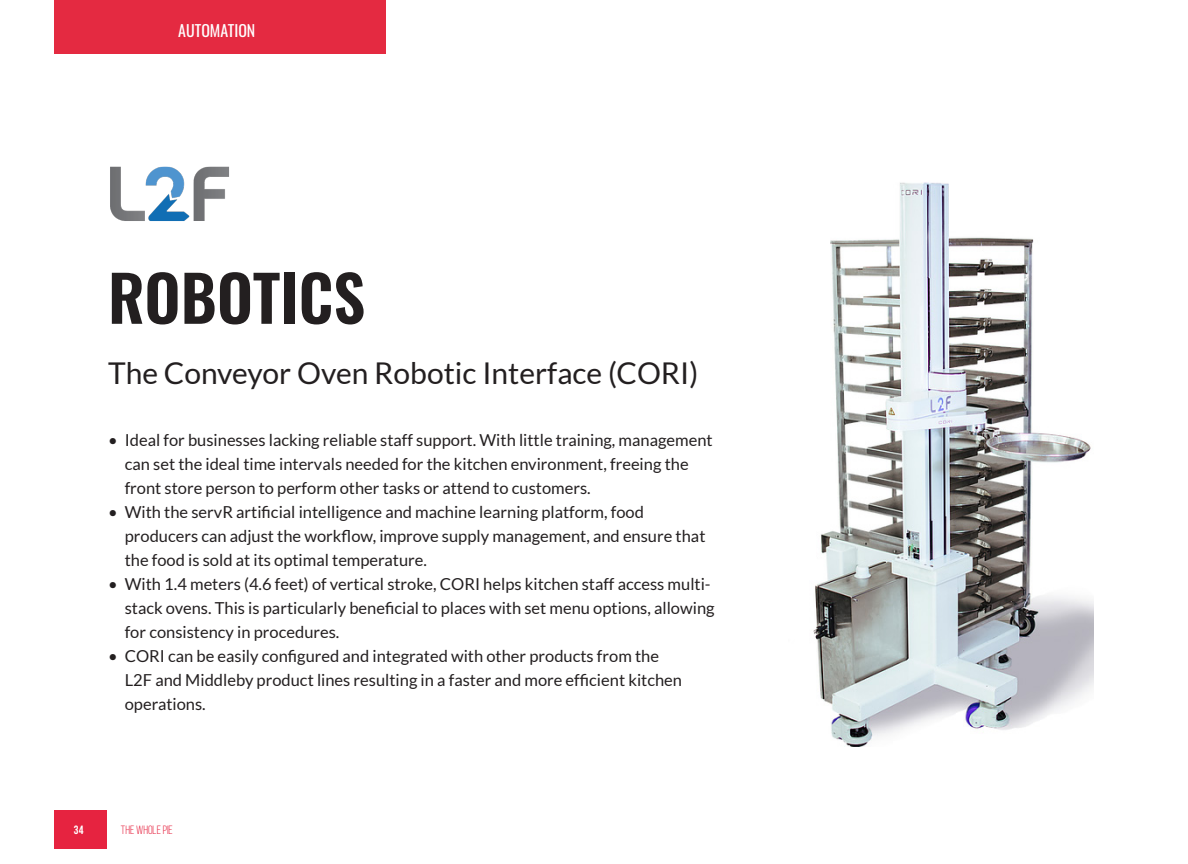
<style>
.page{position:relative;width:1188px;height:864px;background:#fff}
.page>*{position:absolute;margin:0;border:0;box-sizing:border-box;transform-origin:0 0}
.Model{font:600 63px "Oswald";color:#231f20}
.bullets_small{font:30px "Lato";color:#231f20}
.t1{font:16.5px/24px "Lato";color:#231f20}
.Model-2{font:15.9px "Oswald";color:#fff}
.t2{font:12px "Bebas Neue";color:#e62340}
.t3{font:12px "Bebas Neue";color:#fff}
</style>
<div class="page">
<div style="left:54px;top:0;width:332px;height:54px;background:#e42a41"></div>
<img style="left:813px;top:182px;width:281px;height:564px">
<img style="left:110px;top:166px;width:119px;height:55px">
<div style="left:54px;top:810px;width:53px;height:38px;background:#e62340"></div>
<p class="Model-2" style="left:178px;top:16px;width:79px">AUTOMATION</p>
<p class="Model" style="left:108px;top:265px;width:259px">ROBOTICS</p>
<p class="bullets_small" style="left:108px;top:356px;width:592px">The Conveyor Oven Robotic Interface (CORI)</p>
<p class="t1" style="left:125px;top:428px;width:589px;text-indent:-17px">• Ideal for businesses lacking reliable staff support. With little training, management can set the ideal time intervals needed for the kitchen environment, freeing the front store person to perform other tasks or attend to customers.</p>
<p class="t1" style="left:125px;top:500px;width:582px;text-indent:-17px">• With the servR artificial intelligence and machine learning platform, food producers can adjust the workflow, improve supply management, and ensure that the food is sold at its optimal temperature.</p>
<p class="t1" style="left:125px;top:572px;width:591px;text-indent:-17px">• With 1.4 meters (4.6 feet) of vertical stroke, CORI helps kitchen staff access multi&shy;stack ovens. This is particularly beneficial to places with set menu options, allowing for consistency in procedures.</p>
<p class="t1" style="left:125px;top:644px;width:559px;text-indent:-17px">• CORI can be easily configured and integrated with other products from the<br>L2F and Middleby product lines resulting in a faster and more efficient kitchen operations.</p>
<p class="t3" style="left:74px;top:823px;width:11px">34</p>
<p class="t2" style="left:121px;top:823px;width:53px">THE WHOLE PIE</p>
</div>
